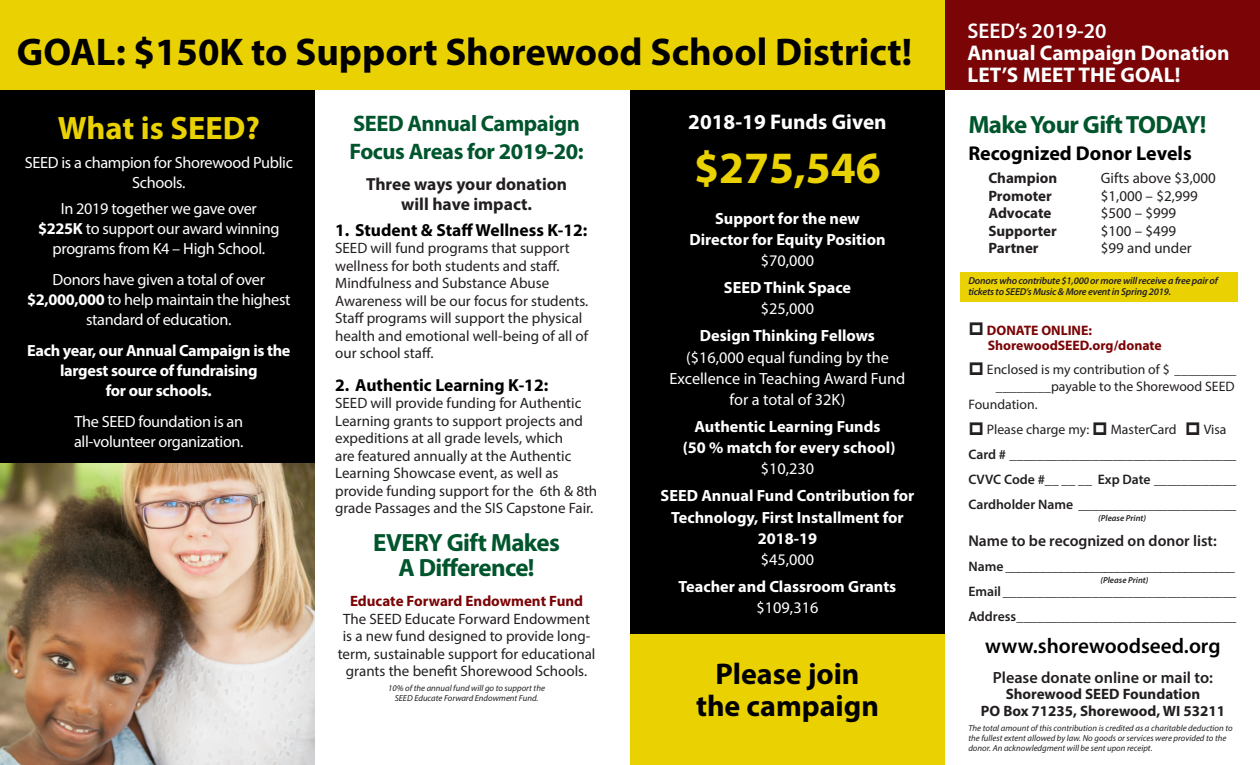
<style>
.page{position:relative;width:1260px;height:765px;background:#fff}
.page>*{position:absolute;margin:0;border:0;box-sizing:border-box;transform-origin:0 0}
.t1{font:700 45px "Myriad Pro";color:#ead202}
.t2{font:700 38.75px "Myriad Pro";color:#000}
.t3{font:700 32.5px "Myriad Pro";color:#ead202}
.t4{font:700 30px "Myriad Pro";color:#000}
.t5{font:700 25px/25px "Myriad Pro";letter-spacing:-.025em;color:#00552d;text-align:center}
.t6{font:700 22.5px/27.5px "Myriad Pro";letter-spacing:-.02em;color:#00552d}
.t7{font:700 21.25px "Myriad Pro";color:#fff}
.t8{font:600 21.25px "Myriad Pro";color:#000}
.t9{font:600 21.25px "Myriad Pro";color:#fff}
.t10{font:700 20px "Myriad Pro";color:#000}
.t11{font:700 17.5px "Myriad Pro";color:#000}
.t12{font:700 17.5px/20px "Myriad Pro";color:#231f20;text-align:center}
.t13{font:16.25px/20px "Myriad Pro";letter-spacing:-.02em;color:#fff;text-align:center}
.t14{font:700 16.25px/21.2px "Myriad Pro";color:#fff;text-align:center}
.t15{font:700 16.25px/20px "Myriad Pro";letter-spacing:-.02em;color:#fff;text-align:center}
.t16{font:16.25px/21.2px "Myriad Pro";color:#fff;text-align:center}
.t17{font:600 16.25px "Myriad Pro";color:#231f20}
.t18{font:600 15.62px "Myriad Pro";color:#231f20}
.t19{font:15px/17.5px "Myriad Pro";color:#231f20}
.t20{font:700 15px "Myriad Pro";color:#231f20}
.t21{font:13.75px/17.5px "Myriad Pro";color:#231f20}
.t22{font:700 13.75px/15px "Myriad Pro";color:#7a0406}
.t23{font:italic 600 10px/11.2px "Myriad Pro";letter-spacing:-.02em;color:#231f20}
.t24{font:italic 8.75px/10px "Myriad Pro";color:#231f20}
.t25{font:italic 600 8.75px "Myriad Pro";color:#231f20}
.s1{font-weight:700}
.s2{font-weight:700;color:#7a0406}
.s3{font-weight:400}
.s4{font-weight:600}
</style>
<div class="page">
<div style="left:630px;top:0;width:315px;height:765px;background:#000"></div>
<div style="left:630px;top:634px;width:315px;height:131px;background:#ead202"></div>
<div style="left:960px;top:272px;width:278px;height:30px;background:#ead202"></div>
<div style="left:945px;top:0;width:315px;height:90px;background:#7a0406"></div>
<div style="left:0;top:0;width:315px;height:765px;background:#000"></div>
<div style="left:0;top:0;width:945px;height:90px;background:#ead202"></div>
<img style="left:0;top:463px;width:315px;height:302px">
<p class="t2" style="left:17px;top:27px;width:897px">GOAL: $150K to Support Shorewood School District!</p>
<p class="t3" style="left:58px;top:107px;width:203px">What is SEED?</p>
<p class="t13" style="left:25px;top:152px;width:270px">SEED is a champion for Shorewood Public<br>Schools.</p>
<p class="t13" style="left:38px;top:198px;width:243px">In 2019 together we gave over <span class="s1">$225K</span> to support our award winning programs from K4 – High School.</p>
<p class="t13" style="left:27px;top:269px;width:265px">Donors have given a total of over <span class="s1">$2,000,000</span> to help maintain the highest standard of education.</p>
<p class="t15" style="left:27px;top:340px;width:265px">Each year, our Annual Campaign is the largest source of fundraising<br>for our schools.</p>
<p class="t13" style="left:74px;top:412px;width:171px;text-align:left">The SEED foundation is an all-volunteer organization.</p>
<p class="t6" style="left:350px;top:109px;width:236px">SEED Annual Campaign<br>Focus Areas for 2019-20:</p>
<p class="t12" style="left:366px;top:173px;width:203px">Three ways your donation will have impact.</p>
<p class="t11" style="left:335px;top:218px;width:254px">1. Student &amp; Staff Wellness K-12:</p>
<p class="t19" style="left:335px;top:239px;width:255px">SEED will fund programs that support wellness for both students and staff.<br>Mindfulness and Substance Abuse Awareness will be our focus for students.<br>Staff programs will support the physical health and emotional well-being of all of our school staff.</p>
<p class="t11" style="left:335px;top:373px;width:215px">2. Authentic Learning K-12:</p>
<p class="t19" style="left:335px;top:394px;width:264px">SEED will provide funding for Authentic Learning grants to support projects and expeditions at all grade levels, which<br>are featured annually at the Authentic Learning Showcase event, as well as provide funding support for the 6th &amp; 8th grade Passages and the SIS Capstone Fair.</p>
<p class="t5" style="left:373px;top:529px;width:188px">EVERY Gift Makes<br>A Difference!</p>
<p class="t19" style="left:338px;top:592px;width:259px;text-align:center"><span class="s2">Educate Forward Endowment Fund </span>The SEED Educate Forward Endowment is a new fund designed to provide long&shy;term, sustainable support for educational grants the benefit Shorewood Schools.</p>
<p class="t24" style="left:388px;top:683px;width:158px;text-align:center">10% of the annual fund will go to support the<br>SEED Educate Forward Endowment Fund.</p>
<p class="t7" style="left:688px;top:108px;width:200px">2018-19 Funds Given</p>
<p class="t1" style="left:694px;top:138px;width:188px">$275,546</p>
<p class="t14" style="left:689px;top:207px;width:198px">Support for the new<br>Director for Equity Position</p>
<p class="t13" style="left:761px;top:251px;width:55px">$70,000</p>
<p class="t14" style="left:724px;top:277px;width:129px">SEED Think Space</p>
<p class="t13" style="left:761px;top:299px;width:55px">$25,000</p>
<p class="t14" style="left:700px;top:325px;width:177px">Design Thinking Fellows</p>
<p class="t16" style="left:670px;top:346px;width:237px">($16,000 equal funding by the<br>Excellence in Teaching Award Fund for a total of 32K)</p>
<p class="t14" style="left:683px;top:415px;width:214px">Authentic Learning Funds (50 % match for every school) <span class="s3">$10,230</span></p>
<p class="t14" style="left:661px;top:485px;width:255px">SEED Annual Fund Contribution for<br>Technology, First Installment for<br>2018-19</p>
<p class="t13" style="left:761px;top:549px;width:55px">$45,000</p>
<p class="t14" style="left:679px;top:575px;width:219px">Teacher and Classroom Grants</p>
<p class="t13" style="left:757px;top:597px;width:63px">$109,316</p>
<p class="t4" style="left:715px;top:654px;width:146px">Please join</p>
<p class="t4" style="left:696px;top:687px;width:184px">the campaign</p>
<p class="t9" style="left:968px;top:18px;width:141px">SEED’s 2019-20</p>
<p class="t7" style="left:968px;top:39px;width:264px">Annual Campaign Donation</p>
<p class="t7" style="left:968px;top:61px;width:214px">LET’S MEET THE GOAL!</p>
<p class="t5" style="left:968px;top:111px;width:240px">Make Your Gift TODAY!</p>
<p class="t10" style="left:968px;top:140px;width:225px">Recognized Donor Levels</p>
<p class="t20" style="left:988px;top:168px;width:71px">Champion</p>
<p class="t19" style="left:1101px;top:169px;width:117px">Gifts above $3,000</p>
<p class="t20" style="left:988px;top:186px;width:65px">Promoter</p>
<p class="t19" style="left:1101px;top:187px;width:99px">$1,000 – $2,999</p>
<p class="t20" style="left:988px;top:203px;width:64px">Advocate</p>
<p class="t19" style="left:1101px;top:204px;width:77px">$500 – $999</p>
<p class="t20" style="left:988px;top:221px;width:70px">Supporter</p>
<p class="t19" style="left:1101px;top:222px;width:77px">$100 – $499</p>
<p class="t20" style="left:988px;top:238px;width:52px">Partner</p>
<p class="t19" style="left:1101px;top:239px;width:92px">$99 and under</p>
<p class="t23" style="left:968px;top:274px;width:251px">Donors who contribute $1,000 or more will receive a free pair of tickets to SEED’s Music &amp; More event in Spring 2019.</p>
<p class="t22" style="left:987px;top:322px;width:176px">DONATE ONLINE:<br>ShorewoodSEED.org/donate</p>
<p class="t21" style="left:987px;top:360px;width:251px">Enclosed is my contribution of $ _________</p>
<p class="t21" style="left:968px;top:378px;width:268px;text-indent:28px">________payable to the Shorewood SEED<br>Foundation.</p>
<p class="t21" style="left:987px;top:420px;width:104px">Please charge my:</p>
<p class="t21" style="left:1111px;top:420px;width:67px">MasterCard</p>
<p class="t21" style="left:1204px;top:420px;width:24px">Visa</p>
<p class="t21" style="left:968px;top:441px;width:270px;line-height:25px"><span class="s4">Card #</span> _________________________________<br><span class="s4">CVVC Code #</span>__ __ __ <span class="s4">Exp Date</span> ____________</p>
<p class="t21" style="left:968px;top:495px;width:270px"><span class="s4">Cardholder Name</span> _______________________</p>
<p class="t18" style="left:968px;top:530px;width:250px">Name to be recognized on donor list:</p>
<p class="t21" style="left:968px;top:557px;width:268px"><span class="s4">Name</span> _____________________________________</p>
<p class="t21" style="left:968px;top:582px;width:270px"><span class="s4">Email</span>__________________________________</p>
<p class="t21" style="left:968px;top:607px;width:270px"><span class="s4">Address</span>________________________________</p>
<p class="t8" style="left:985px;top:632px;width:237px">www.shorewoodseed.org</p>
<p class="t17" style="left:993px;top:667px;width:222px">Please donate online or mail to:</p>
<p class="t20" style="left:1006px;top:684px;width:196px">Shorewood SEED Foundation</p>
<p class="t20" style="left:981px;top:701px;width:246px">PO Box 71235, Shorewood, WI 53211</p>
<p class="t24" style="left:968px;top:723px;width:266px">The total amount of this contribution is credited as a charitable deduction to the fullest extent allowed by law. No goods or services were provided to the donor. An acknowledgment will be sent upon receipt.</p>
<p class="t25" style="left:1098px;top:512px;width:49px">(Please Print)</p>
<p class="t25" style="left:1101px;top:574px;width:49px">(Please Print)</p>
</div>
